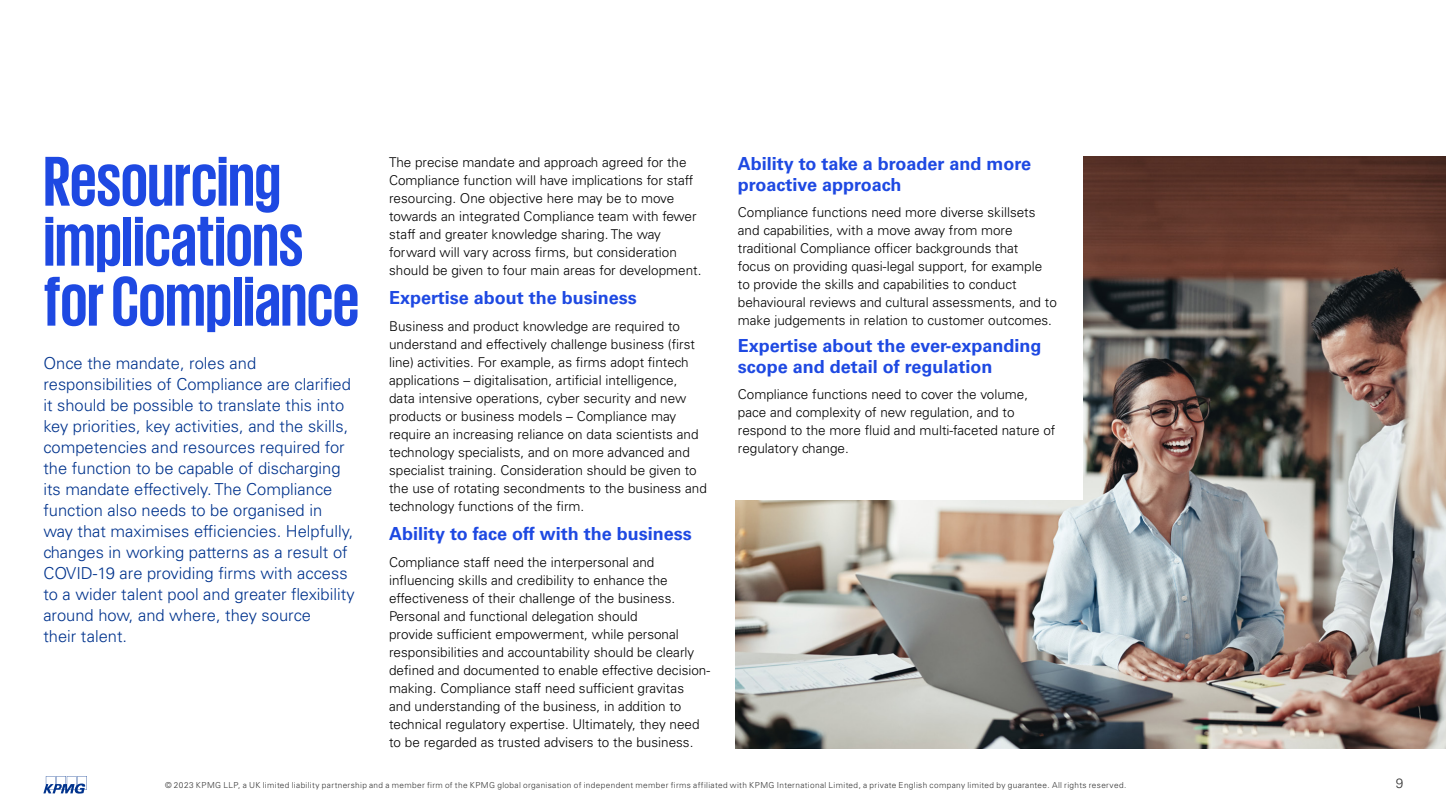
<style>
.page{position:relative;width:1446px;height:808px;background:#fff}
.page>*{position:absolute;margin:0;border:0;box-sizing:border-box;transform-origin:0 0}
.t1{font:700 72px/60px "KPMG";letter-spacing:-.005em;color:#1e49e2}
.t2{font:700 18px/21px "Univers LT Std";color:#1e49e2}
.t3{font:300 16.5px/21px "Univers LT Std";color:#00338d}
.t4{font:300 13.5px/18px "Univers LT Std";color:#000}
.t5{font:300 13.5px "Univers LT Std";color:#333}
.t6{font:300 8.25px "Univers LT Std";letter-spacing:.045em;color:#333}
</style>
<div class="page">
<img style="left:736px;top:157px;width:710px;height:591px">
<div style="left:723px;top:133px;width:359px;height:367px;background:#fff"></div>
<svg style="left:43px;top:776px;width:44px;height:17px"></svg>
<h1 class="t1" style="left:43px;top:149px;width:317px">Resourcing implications for Compliance</h1>
<p class="t3" style="left:43px;top:353px;width:313px">Once the mandate, roles and responsibilities of Compliance are clarified it should be possible to translate this into key priorities, key activities, and the skills, competencies and resources required for the function to be capable of discharging its mandate effectively. The Compliance function also needs to be organised in way that maximises efficiencies. Helpfully, changes in working patterns as a result of COVID-19 are providing firms with access to a wider talent pool and greater flexibility around how, and where, they source<br>their talent.</p>
<p class="t4" style="left:389px;top:153px;width:314px">The precise mandate and approach agreed for the Compliance function will have implications for staff resourcing. One objective here may be to move towards an integrated Compliance team with fewer staff and greater knowledge sharing. The way forward will vary across firms, but consideration should be given to four main areas for development.</p>
<h2 class="t2" style="left:389px;top:287px;width:249px">Expertise about the business</h2>
<p class="t4" style="left:389px;top:317px;width:319px">Business and product knowledge are required to understand and effectively challenge business (first line) activities. For example, as firms adopt fintech applications – digitalisation, artificial intelligence,<br>data intensive operations, cyber security and new products or business models – Compliance may require an increasing reliance on data scientists and technology specialists, and on more advanced and specialist training. Consideration should be given to the use of rotating secondments to the business and technology functions of the firm.</p>
<h2 class="t2" style="left:389px;top:523px;width:304px">Ability to face off with the business</h2>
<p class="t4" style="left:389px;top:553px;width:322px">Compliance staff need the interpersonal and influencing skills and credibility to enhance the effectiveness of their challenge of the business.<br>Personal and functional delegation should<br>provide sufficient empowerment, while personal responsibilities and accountability should be clearly defined and documented to enable effective decision&shy;making. Compliance staff need sufficient gravitas<br>and understanding of the business, in addition to technical regulatory expertise. Ultimately, they need to be regarded as trusted advisers to the business.</p>
<h2 class="t2" style="left:738px;top:153px;width:295px">Ability to take a broader and more proactive approach</h2>
<p class="t4" style="left:738px;top:204px;width:320px">Compliance functions need more diverse skillsets and capabilities, with a move away from more traditional Compliance officer backgrounds that<br>focus on providing quasi-legal support, for example to provide the skills and capabilities to conduct behavioural reviews and cultural assessments, and to make judgements in relation to customer outcomes.</p>
<h2 class="t2" style="left:738px;top:335px;width:305px">Expertise about the ever-expanding scope and detail of regulation</h2>
<p class="t4" style="left:738px;top:386px;width:319px">Compliance functions need to cover the volume, pace and complexity of new regulation, and to respond to the more fluid and multi-faceted nature of regulatory change.</p>
<p class="t6" style="left:165px;top:780px;width:963px">© 2023 KPMG LLP, a UK limited liability partnership and a member firm of the KPMG global organisation of independent member firms affiliated with KPMG International Limited, a private English company limited by guarantee. All rights reserved.</p>
<p class="t5" style="left:1395px;top:775px;width:9px">9</p>
</div>
